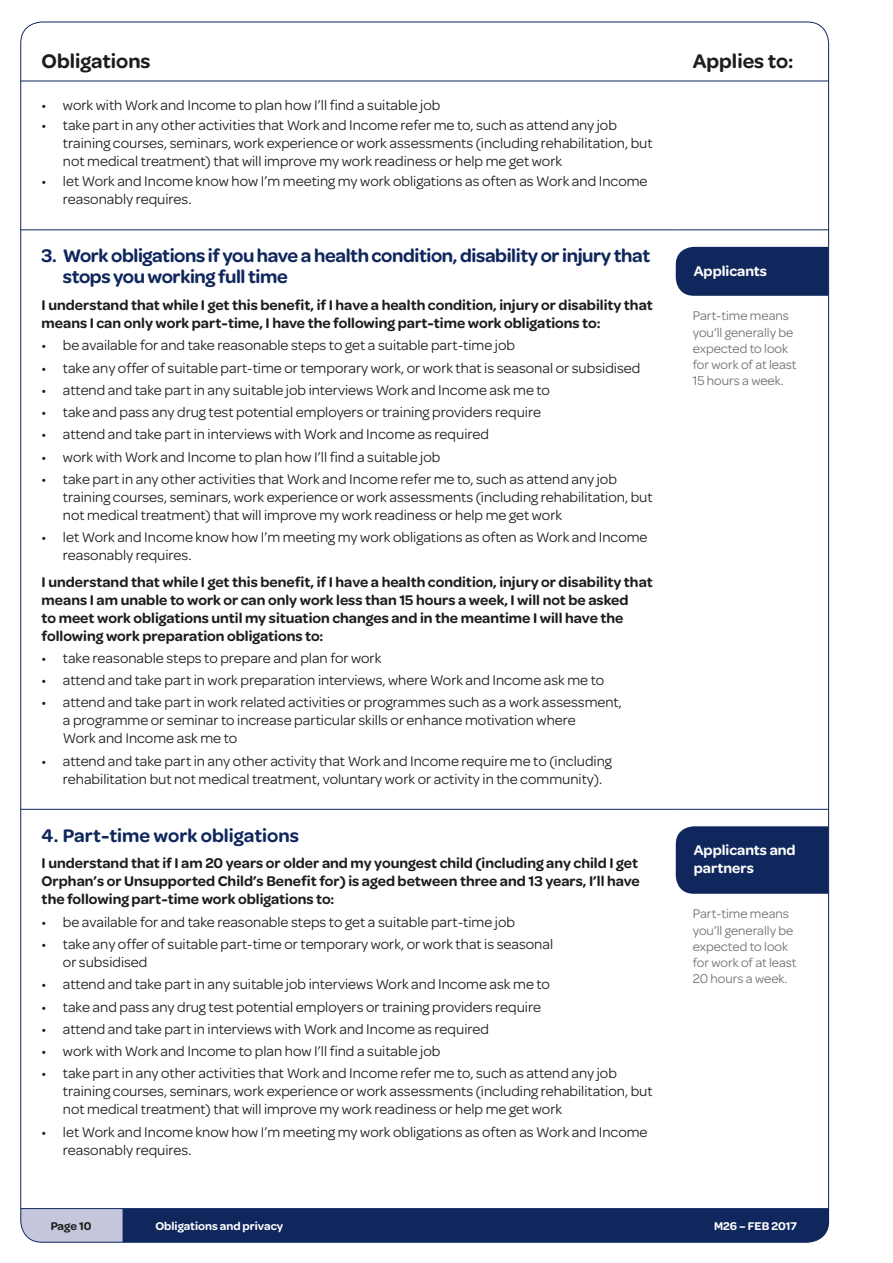
<style>
.page{position:relative;width:893px;height:1263px;background:#fff}
.page>*{position:absolute;margin:0;border:0;box-sizing:border-box;transform-origin:0 0}
.t1{font:600 21px "Omnes";color:#1d1d1b}
.t2{font:600 19.5px/21px "Omnes";letter-spacing:-.02em;color:#10275d}
.t3{font:600 19.5px "Omnes";color:#10275d}
.t4{font:15px/18px "Omnes";color:#1d1d1b}
.t5{font:600 15px/18px "Omnes";color:#1d1d1b}
.t6{font:600 15px/18px "Omnes";color:#fff}
.t7{font:13.5px/16.2px "Omnes";color:#70706f}
.t8{font:600 12px "Omnes";color:#fff}
.t9{font:600 12px "Omnes";color:#1d1d1b}
</style>
<div class="page">
<svg style="left:21px;top:1209px;width:101px;height:33px;background:#c1c4da"></svg>
<div style="left:122px;top:1209px;width:706px;height:33px;background:#10275d"></div>
<hr style="left:21px;top:1208px;width:807px;height:1px;background:#10275d">
<hr style="left:20px;top:81px;width:655px;height:1px;background:#10275d">
<hr style="left:675px;top:81px;width:153px;height:1px;background:#10275d">
<hr style="left:20px;top:229px;width:655px;height:1px;background:#10275d">
<hr style="left:675px;top:229px;width:153px;height:1px;background:#10275d">
<hr style="left:20px;top:808px;width:655px;height:1px;background:#10275d">
<hr style="left:675px;top:808px;width:153px;height:1px;background:#10275d">
<div style="left:675px;top:247px;width:151px;height:49px;background:#10275d"></div>
<div style="left:675px;top:826px;width:151px;height:67px;background:#10275d"></div>
<h1 class="t1" style="left:42px;top:46px;width:110px">Obligations</h1>
<h1 class="t1" style="left:692px;top:46px;width:102px">Applies to:</h1>
<p class="t4" style="left:42px;top:95px;width:400px">• work with Work and Income to plan how I’ll find a suitable job</p>
<p class="t4" style="left:63px;top:115px;width:591px;text-indent:-21px">• take part in any other activities that Work and Income refer me to, such as attend any job training courses, seminars, work experience or work assessments (including rehabilitation, but not medical treatment) that will improve my work readiness or help me get work</p>
<p class="t4" style="left:63px;top:171px;width:586px;text-indent:-21px">• let Work and Income know how I’m meeting my work obligations as often as Work and Income reasonably requires.</p>
<h2 class="t2" style="left:63px;top:244px;width:588px;text-indent:-21px">3. Work obligations if you have a health condition, disability or injury that stops you working full time</h2>
<p class="t5" style="left:42px;top:295px;width:612px">I understand that while I get this benefit, if I have a health condition, injury or disability that means I can only work part-time, I have the following part-time work obligations to:</p>
<p class="t4" style="left:42px;top:335px;width:474px">• be available for and take reasonable steps to get a suitable part-time job</p>
<p class="t4" style="left:42px;top:357px;width:600px">• take any offer of suitable part-time or temporary work, or work that is seasonal or subsidised</p>
<p class="t4" style="left:42px;top:380px;width:509px">• attend and take part in any suitable job interviews Work and Income ask me to</p>
<p class="t4" style="left:42px;top:402px;width:500px">• take and pass any drug test potential employers or training providers require</p>
<p class="t4" style="left:42px;top:424px;width:448px">• attend and take part in interviews with Work and Income as required</p>
<p class="t4" style="left:42px;top:446px;width:400px">• work with Work and Income to plan how I’ll find a suitable job</p>
<p class="t4" style="left:63px;top:469px;width:591px;text-indent:-21px">• take part in any other activities that Work and Income refer me to, such as attend any job training courses, seminars, work experience or work assessments (including rehabilitation, but not medical treatment) that will improve my work readiness or help me get work</p>
<p class="t4" style="left:63px;top:527px;width:586px;text-indent:-21px">• let Work and Income know how I’m meeting my work obligations as often as Work and Income reasonably requires.</p>
<p class="t5" style="left:42px;top:571px;width:612px">I understand that while I get this benefit, if I have a health condition, injury or disability that means I am unable to work or can only work less than 15 hours a week, I will not be asked<br>to meet work obligations until my situation changes and in the meantime I will have the following work preparation obligations to:</p>
<p class="t4" style="left:42px;top:648px;width:341px">• take reasonable steps to prepare and plan for work</p>
<p class="t4" style="left:42px;top:670px;width:564px">• attend and take part in work preparation interviews, where Work and Income ask me to</p>
<p class="t4" style="left:63px;top:692px;width:560px;text-indent:-21px">• attend and take part in work related activities or programmes such as a work assessment, a programme or seminar to increase particular skills or enhance motivation where<br>Work and Income ask me to</p>
<p class="t4" style="left:63px;top:750px;width:550px;text-indent:-21px">• attend and take part in any other activity that Work and Income require me to (including rehabilitation but not medical treatment, voluntary work or activity in the community).</p>
<h2 class="t3" style="left:42px;top:821px;width:259px">4. Part-time work obligations</h2>
<p class="t5" style="left:42px;top:853px;width:599px;text-align:justify">I understand that if I am 20 years or older and my youngest child (including any child I get Orphan’s or Unsupported Child’s Benefit for) is aged between three and 13 years, I’ll have the following part-time work obligations to:</p>
<p class="t4" style="left:42px;top:911px;width:474px">• be available for and take reasonable steps to get a suitable part-time job</p>
<p class="t4" style="left:63px;top:934px;width:491px;text-indent:-21px">• take any offer of suitable part-time or temporary work, or work that is seasonal or subsidised</p>
<p class="t4" style="left:42px;top:974px;width:509px">• attend and take part in any suitable job interviews Work and Income ask me to</p>
<p class="t4" style="left:42px;top:996px;width:500px">• take and pass any drug test potential employers or training providers require</p>
<p class="t4" style="left:42px;top:1018px;width:448px">• attend and take part in interviews with Work and Income as required</p>
<p class="t4" style="left:42px;top:1041px;width:400px">• work with Work and Income to plan how I’ll find a suitable job</p>
<p class="t4" style="left:63px;top:1063px;width:591px;text-indent:-21px">• take part in any other activities that Work and Income refer me to, such as attend any job training courses, seminars, work experience or work assessments (including rehabilitation, but not medical treatment) that will improve my work readiness or help me get work</p>
<p class="t4" style="left:63px;top:1121px;width:586px;text-indent:-21px">• let Work and Income know how I’m meeting my work obligations as often as Work and Income reasonably requires.</p>
<p class="t6" style="left:693px;top:261px;width:75px">Applicants</p>
<p class="t7" style="left:692px;top:307px;width:105px">Part-time means you’ll generally be expected to look for work of at least<br>15 hours a week.</p>
<p class="t6" style="left:693px;top:840px;width:103px">Applicants and partners</p>
<p class="t7" style="left:692px;top:905px;width:105px">Part-time means you’ll generally be expected to look for work of at least<br>20 hours a week.</p>
<p class="t9" style="left:51px;top:1216px;width:42px">Page 10</p>
<p class="t8" style="left:155px;top:1216px;width:129px">Obligations and privacy</p>
<p class="t8" style="left:713px;top:1216px;width:84px">M26 – FEB 2017</p>
</div>
